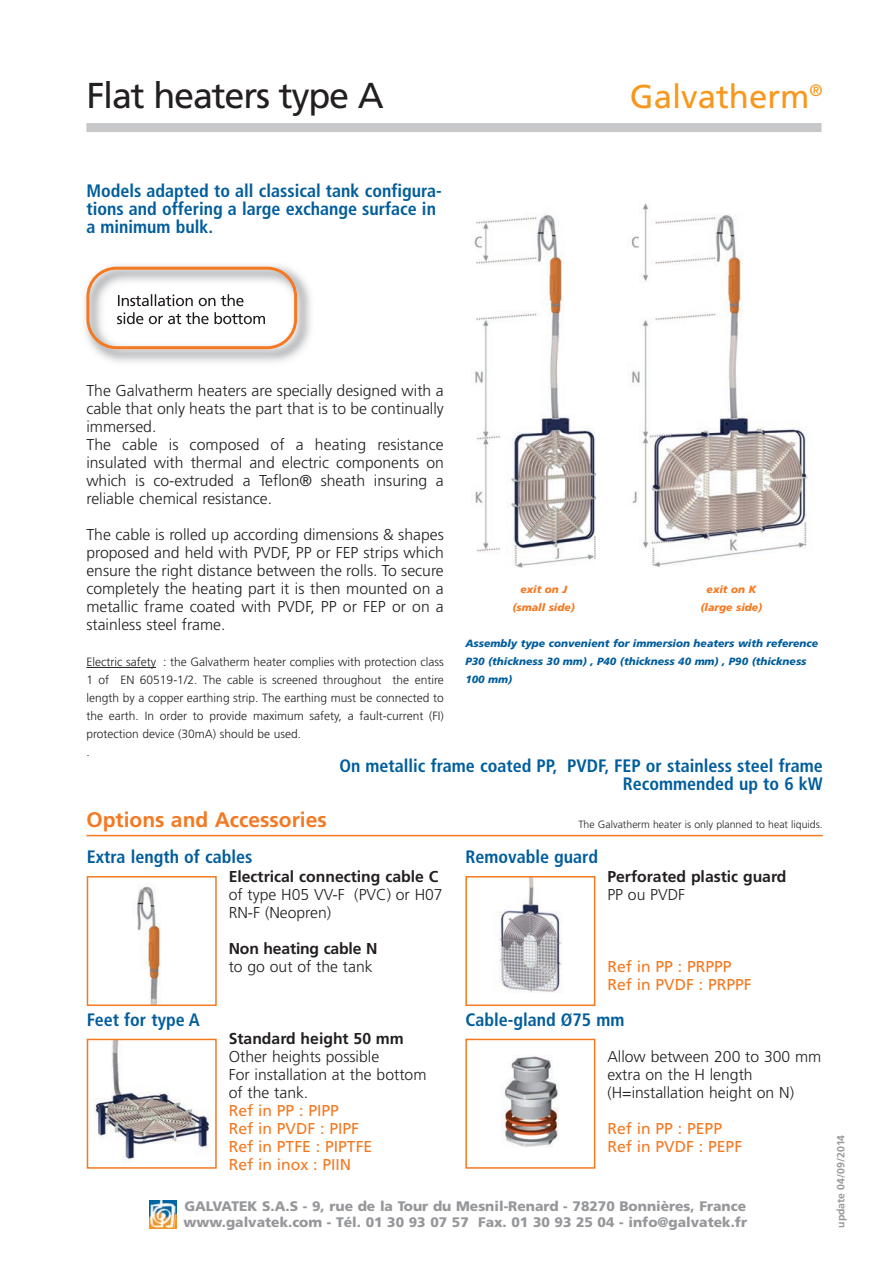
<style>
.page{position:relative;width:893px;height:1263px;background:#fff}
.page>*{position:absolute;margin:0;border:0;box-sizing:border-box;transform-origin:0 0}
.t1{font:36px "Frutiger";letter-spacing:-.035em;color:#231f20}
.t2{font:33px "Frutiger";color:#f7981d}
.t3{font:700 21px "Frutiger";color:#f47921}
.t4{font:700 condensed 18px/18px "Frutiger";color:#005d9c;text-align:right}
.t5{font:300 15.75px/18px "Frutiger";color:#231f20}
.t6{font:15.75px/18px "Frutiger";color:#f47921}
.t7{font:700 15.75px "Frutiger";color:#231f20}
.t8{font:900 13.8px/16.5px "Frutiger";color:#95979a}
.t9{font:300 12px/18px "Frutiger";color:#231f20}
.t10{font:italic 900 10.5px/18px "Frutiger";color:#005d9c}
.t11{font:300 10.5px "Frutiger";color:#231f20}
.t12{font:italic 900 10.5px/18px "Frutiger";color:#f47921;text-align:center}
.t13{font:700 10.5px "Frutiger";color:#97999c}
</style>
<div class="page">
<div style="left:86px;top:123px;width:735px;height:9px;background:#c7c8ca"></div>
<img style="left:149px;top:1201px;width:28px;height:28px">
<hr style="left:86px;top:667px;width:70px;height:1px;background:#231f20">
<img style="left:471px;top:213px;width:124px;height:354px">
<img style="left:631px;top:203px;width:178px;height:364px">
<img style="left:85px;top:265px;width:226px;height:97px">
<svg style="left:86px;top:267px;width:211px;height:82px"></svg>
<img style="left:137px;top:886px;width:24px;height:117px">
<div style="left:87px;top:876px;width:130px;height:130px;border:2px solid #f47921"></div>
<img style="left:499px;top:879px;width:63px;height:114px">
<div style="left:465px;top:876px;width:130px;height:130px;border:2px solid #f47921"></div>
<img style="left:94px;top:1042px;width:116px;height:119px">
<div style="left:87px;top:1039px;width:130px;height:130px;border:2px solid #f47921"></div>
<img style="left:501px;top:1056px;width:58px;height:91px">
<div style="left:465px;top:1039px;width:130px;height:130px;border:2px solid #f47921"></div>
<hr style="left:86px;top:835px;width:737px;height:1px;background:#f47921">
<h1 class="t1" style="left:86px;top:81px;width:299px">Flat heaters type A</h1>
<p class="t4" style="left:86px;top:184px;width:357px;text-align:left">Models adapted to all classical tank configura&shy;tions and offering a large exchange surface in a minimum bulk.</p>
<h2 class="t2" style="left:630px;top:83px;width:194px">Galvatherm<sup>®</sup></h2>
<p class="t5" style="left:86px;top:383px;width:359px">The Galvatherm heaters are specially designed with a cable that only heats the part that is to be continually immersed.<br>The cable is composed of a heating resistance insulated with thermal and electric components on which is co-extruded a Teflon® sheath insuring a reliable chemical resistance.</p>
<p class="t5" style="left:86px;top:527px;width:359px;text-align:justify">The cable is rolled up according dimensions &amp; shapes proposed and held with PVDF, PP or FEP strips which ensure the right distance between the rolls. To secure completely the heating part it is then mounted on a metallic frame coated with PVDF, PP or FEP or on a stainless steel frame.</p>
<p class="t9" style="left:86px;top:654px;width:359px">Electric safety : the Galvatherm heater complies with protection class 1 of EN 60519-1/2. The cable is screened throughout the entire length by a copper earthing strip. The earthing must be connected to the earth. In order to provide maximum safety, a fault-current (FI) protection device (30mA) should be used.<br>.</p>
<p class="t12" style="left:512px;top:581px;width:64px">exit on J (small side)</p>
<p class="t12" style="left:700px;top:581px;width:63px">exit on K (large side)</p>
<p class="t10" style="left:465px;top:635px;width:354px">Assembly type convenient for immersion heaters with reference<br>P30 (thickness 30 mm) , P40 (thickness 40 mm) , P90 (thickness<br>100 mm)</p>
<p class="t4" style="left:339px;top:758px;width:485px">On metallic frame coated PP, PVDF, FEP or stainless steel frame<br>Recommended up to 6 kW</p>
<h3 class="t3" style="left:86px;top:811px;width:242px">Options and Accessories</h3>
<p class="t4" style="left:87px;top:849px;width:167px">Extra length of cables</p>
<p class="t7" style="left:229px;top:870px;width:211px">Electrical connecting cable C</p>
<p class="t5" style="left:229px;top:887px;width:215px">of type H05 VV-F (PVC) or H07<br>RN-F (Neopren)</p>
<p class="t7" style="left:229px;top:942px;width:150px">Non heating cable N</p>
<p class="t5" style="left:229px;top:959px;width:145px">to go out of the tank</p>
<p class="t4" style="left:87px;top:1012px;width:115px">Feet for type A</p>
<p class="t7" style="left:229px;top:1032px;width:177px">Standard height 50 mm</p>
<p class="t5" style="left:229px;top:1049px;width:199px">Other heights possible<br>For installation at the bottom of the tank.</p>
<p class="t6" style="left:229px;top:1103px;width:145px">Ref in PP : PIPP<br>Ref in PVDF : PIPF<br>Ref in PTFE : PIPTFE<br>Ref in inox : PIIN</p>
<p class="t11" style="left:578px;top:820px;width:246px">The Galvatherm heater is only planned to heat liquids.</p>
<p class="t4" style="left:465px;top:849px;width:134px">Removable guard</p>
<p class="t7" style="left:607px;top:870px;width:181px">Perforated plastic guard</p>
<p class="t5" style="left:607px;top:887px;width:79px">PP ou PVDF</p>
<p class="t6" style="left:607px;top:959px;width:146px">Ref in PP : PRPPP<br>Ref in PVDF : PRPPF</p>
<p class="t4" style="left:465px;top:1012px;width:161px">Cable-gland Ø75 mm</p>
<p class="t5" style="left:607px;top:1049px;width:215px">Allow between 200 to 300 mm extra on the H length (H=installation height on N)</p>
<p class="t6" style="left:607px;top:1121px;width:136px">Ref in PP : PEPP<br>Ref in PVDF : PEPF</p>
<p class="t8" style="left:183px;top:1199px;width:565px">GALVATEK S.A.S - 9, rue de la Tour du Mesnil-Renard - 78270 Bonnières, France www.galvatek.com - Tél. 01 30 93 07 57 Fax. 01 30 93 25 04 - info@galvatek.fr</p>
<p class="t13" style="left:836px;top:1228px;width:95px;rotate:-90deg">update 04/09/2014</p>
</div>
